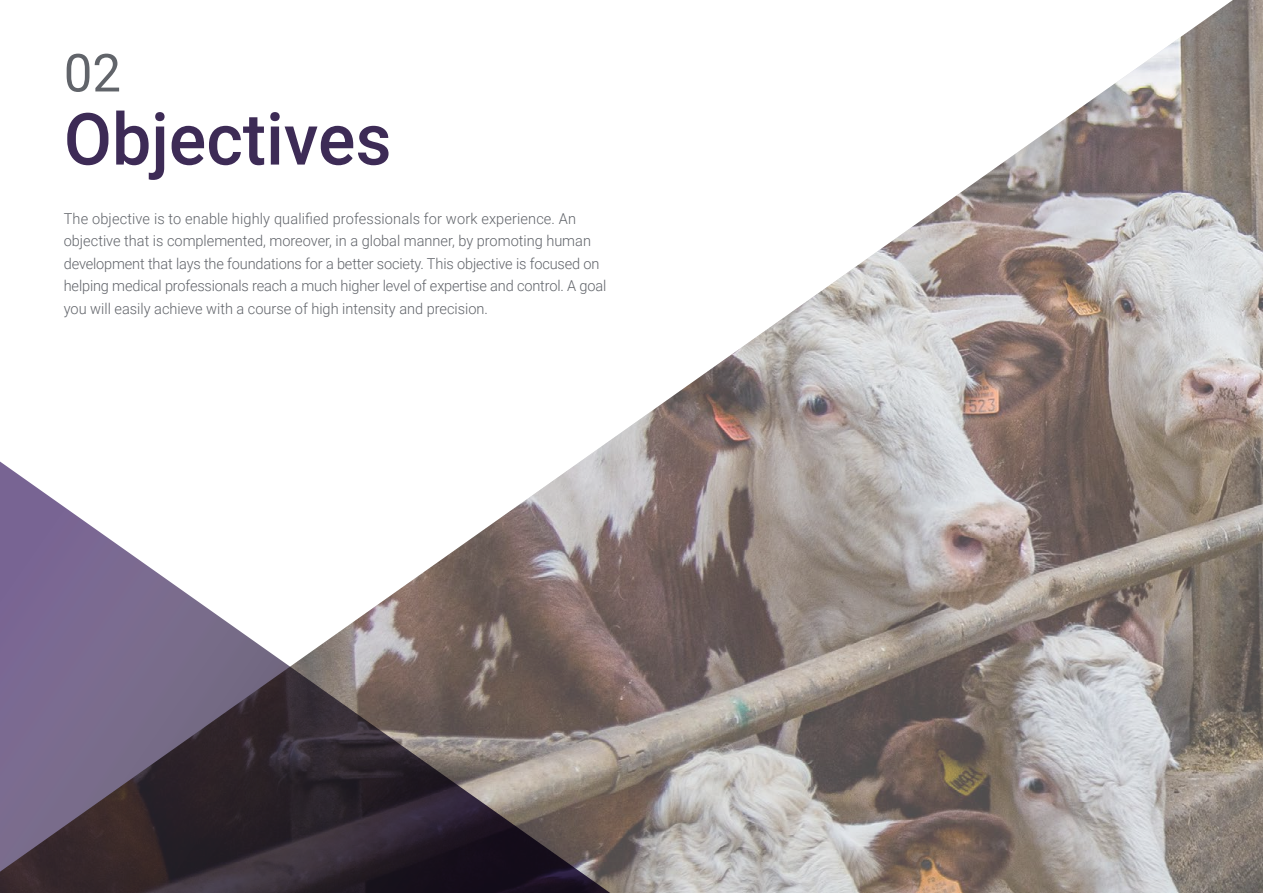
<style>
.page{position:relative;width:1263px;height:893px;background:#fff}
.page>*{position:absolute;margin:0;border:0;box-sizing:border-box;transform-origin:0 0}
.t1{font:500 72px "Roboto";color:#3d2b56}
.t2{font:52.5px "Roboto";color:#61646a}
.t3{font:300 15px/22.5px "Roboto";color:#61646a}
</style>
<div class="page">
<img style="left:602px;top:0;width:661px;height:893px">
<svg style="left:0;top:446px;width:640px;height:447px"></svg>
<h2 class="t2" style="left:64px;top:36px;width:59px">02</h2>
<h1 class="t1" style="left:64px;top:89px;width:329px">Objectives</h1>
<p class="t3" style="left:64px;top:207px;width:544px">The objective is to enable highly qualified professionals for work experience. An objective that is complemented, moreover, in a global manner, by promoting human development that lays the foundations for a better society. This objective is focused on helping medical professionals reach a much higher level of expertise and control. A goal you will easily achieve with a course of high intensity and precision.</p>
</div>
